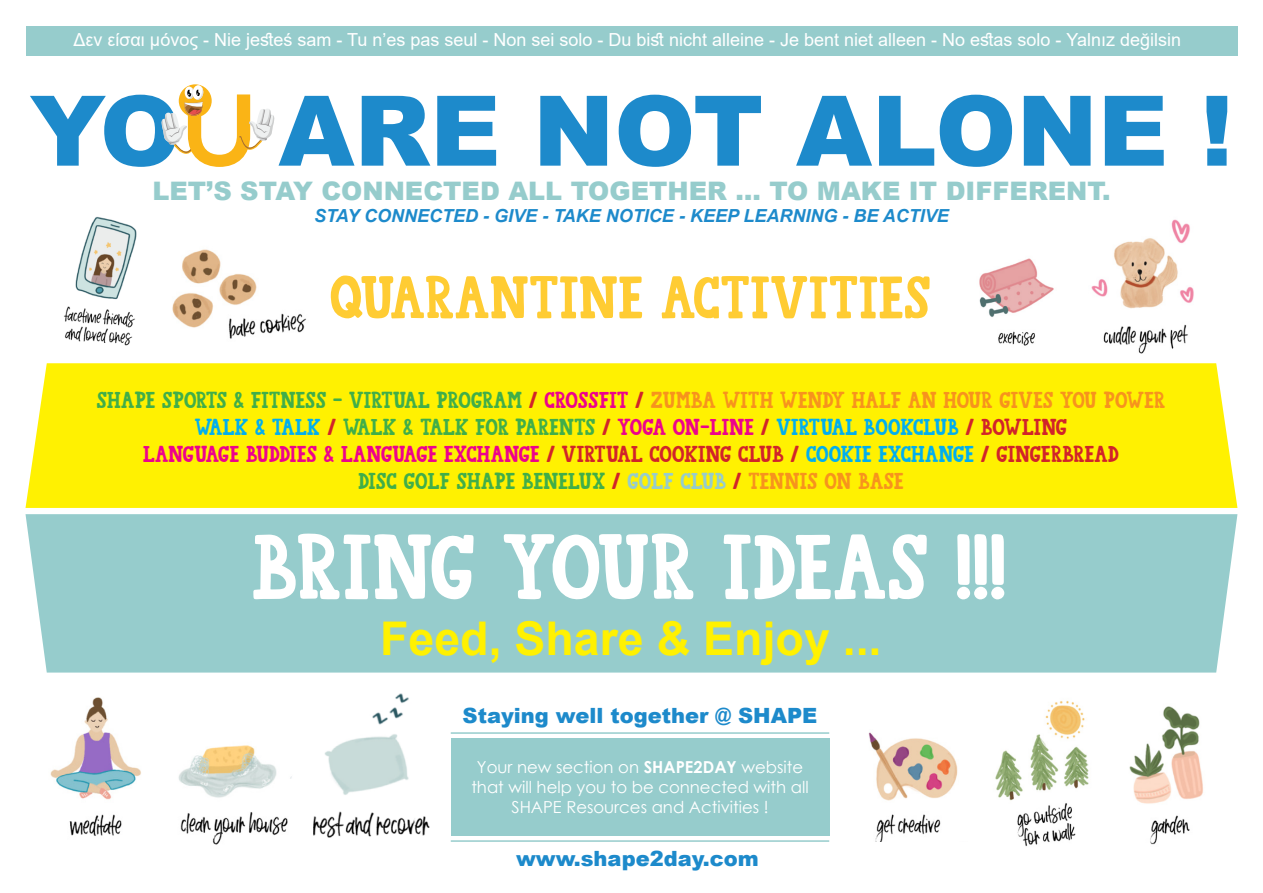
<style>
.page{position:relative;width:1263px;height:893px;background:#fff}
.page>*{position:absolute;margin:0;border:0;box-sizing:border-box;transform-origin:0 0}
.t1{font:900 97.5px "Arial";color:#1d8acb}
.t2{font:90px "College Star Full";color:#fff}
.t3{font:58.5px "College Star Full";color:#fc3}
.t4{font:700 46.5px "Arial";color:#fff101}
.t5{font:900 25.5px "Arial";color:#96cccc}
.t6{font:22.5px/27px "College Star Full";color:#40ae49;text-align:center}
.t7{font:900 21px "Arial";color:#1d8acb}
.t8{font:18px "Arial";color:#fff}
.t9{font:italic 700 18px "Arial";color:#1d8acb}
.t10{font:16.5px/19.8px "Century Gothic";color:#fff;text-align:center}
.s1{color:#d1232a}
.s2{color:#ed028c}
.s3{color:#f7931d}
.s4{color:#00aeef}
.s5{color:#96cccc}
.s6{font-weight:700}
</style>
<div class="page">
<div style="left:26px;top:26px;width:1211px;height:30px;background:#96cccc"></div>
<div style="left:26px;top:363px;width:1211px;height:145px;background:#fff101"></div>
<div style="left:451px;top:738px;width:378px;height:98px;background:#96cccc"></div>
<div style="left:26px;top:514px;width:1211px;height:159px;background:#96cccc"></div>
<hr style="left:451px;top:840px;width:378px;height:2px;background:#96cccc">
<hr style="left:451px;top:732px;width:378px;height:2px;background:#96cccc">
<svg style="left:162px;top:85px;width:112px;height:82px"></svg>
<img style="left:50px;top:697px;width:91px;height:139px">
<img style="left:178px;top:745px;width:114px;height:100px">
<img style="left:313px;top:693px;width:117px;height:145px">
<img style="left:868px;top:732px;width:90px;height:109px">
<img style="left:995px;top:700px;width:94px;height:147px">
<img style="left:1129px;top:706px;width:74px;height:139px">
<img style="left:64px;top:216px;width:73px;height:130px">
<img style="left:979px;top:258px;width:75px;height:88px">
<img style="left:172px;top:249px;width:134px;height:90px">
<img style="left:1091px;top:219px;width:103px;height:135px">
<p class="t8" style="left:73px;top:27px;width:1109px">Δεν είσαι μόνος - Nie jesteś sam - Tu n’es pas seul - Non sei solo - Du bist nicht alleine - Je bent niet alleen - No estas solo - Yalnız değilsin</p>
<p class="t1" style="left:30px;top:60px;width:1205px">YO ARE NOT ALONE !</p>
<p class="t5" style="left:152px;top:172px;width:960px">LET’S STAY CONNECTED ALL TOGETHER … TO MAKE IT DIFFERENT.</p>
<p class="t9" style="left:314px;top:204px;width:636px">STAY CONNECTED - GIVE - TAKE NOTICE - KEEP LEARNING - BE ACTIVE</p>
<p class="t3" style="left:331px;top:259px;width:603px">QUARANTINE ACTIVITIES</p>
<p class="t6" style="left:97px;top:385px;width:1070px">SHAPE SPORTS &amp; FITNESS - VIRTUAL PROGRAM <span class="s1">/</span> <span class="s2">CROSSFIT</span> <span class="s1">/</span> <span class="s3">ZUMBA WITH WENDY HALF AN HOUR GIVES YOU POWER </span><span class="s4">WALK &amp; TALK</span> <span class="s1">/</span> WALK &amp; TALK FOR PARENTS <span class="s1">/</span> <span class="s2">YOGA ON-LINE</span> <span class="s1">/</span> <span class="s4">VIRTUAL BOOKCLUB</span> <span class="s1">/ BOWLING<br></span><span class="s2">LANGUAGE BUDDIES &amp; LANGUAGE EXCHANGE</span> <span class="s1">/ VIRTUAL COOKING CLUB /</span> <span class="s4">COOKIE EXCHANGE</span> <span class="s1">/ GINGERBREAD<br></span>DISC GOLF SHAPE BENELUX <span class="s1">/</span> <span class="s5">GOLF CLUB</span> <span class="s1">/</span> <span class="s3">TENNIS ON BASE</span></p>
<p class="t2" style="left:253px;top:508px;width:756px">BRING YOUR IDEAS !!!</p>
<p class="t4" style="left:380px;top:606px;width:503px">Feed, Share &amp; Enjoy ...</p>
<p class="t7" style="left:463px;top:700px;width:356px">Staying well together @ SHAPE</p>
<p class="t10" style="left:471px;top:757px;width:339px">Your new section on <span class="s6">SHAPE2DAY</span> website that will help you to be connected with all<br>SHAPE Resources and Activities !</p>
<p class="t7" style="left:516px;top:843px;width:244px">www.shape2day.com</p>
</div>
